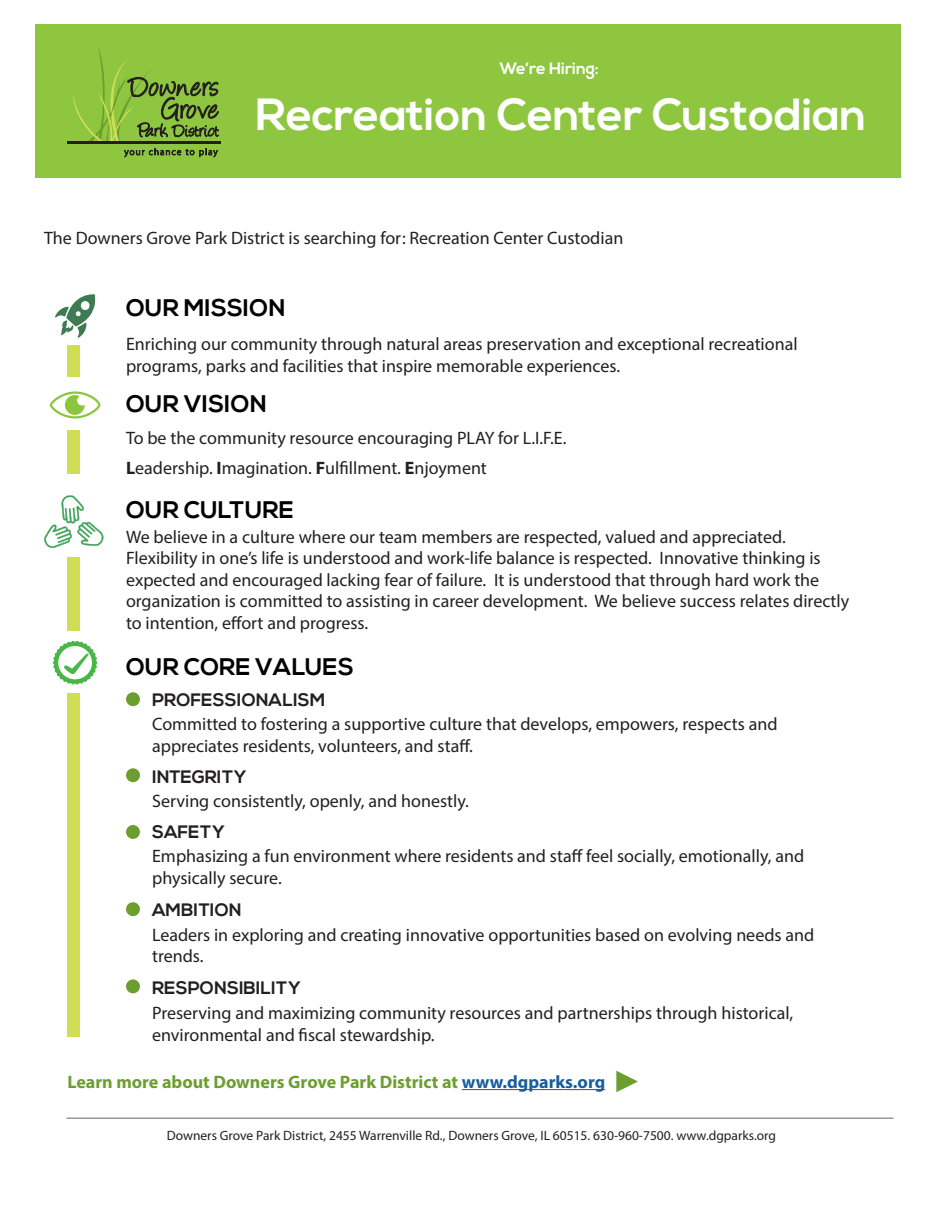
<style>
.page{position:relative;width:945px;height:1215px;background:#fff}
.page>*{position:absolute;margin:0;border:0;box-sizing:border-box;transform-origin:0 0}
.t1{font:700 45px "Nexa";color:#fff}
.t2{font:700 24px "Nexa";color:#000}
.t3{font:18px/21.6px "Myriad Pro";color:#231f20}
.t4{font:700 18px "Myriad Pro";color:#6c9e2f}
.t5{font:700 18px "Nexa";color:#231f20}
.t6{font:700 16.5px "Nexa";color:#fff}
.t7{font:13.5px "Myriad Pro";color:#231f20}
.s1{font-weight:700}
.s2{color:#175d9e}
</style>
<div class="page">
<div style="left:35px;top:24px;width:866px;height:154px;background:#8ec640"></div>
<hr style="left:68px;top:142px;width:153px;height:2px;background:#231f20">
<svg style="left:73px;top:47px;width:146px;height:110px"></svg>
<svg style="left:55px;top:294px;width:40px;height:44px"></svg>
<div style="left:67px;top:346px;width:13px;height:31px;background:#cfde55"></div>
<div style="left:67px;top:430px;width:13px;height:44px;background:#cfde55"></div>
<div style="left:67px;top:693px;width:13px;height:343px;background:#cfde55"></div>
<div style="left:67px;top:557px;width:13px;height:74px;background:#cfde55"></div>
<svg style="left:50px;top:391px;width:50px;height:28px"></svg>
<svg style="left:44px;top:495px;width:60px;height:53px"></svg>
<hr style="left:66px;top:1117px;width:828px;height:2px;background:#97999c">
<hr style="left:462px;top:1089px;width:143px;height:1px;background:#175d9e">
<svg style="left:616px;top:1071px;width:22px;height:21px"></svg>
<div style="left:126px;top:692px;width:14px;height:14px;background:#6c9e2f;border-radius:50%"></div>
<div style="left:126px;top:768px;width:14px;height:14px;background:#6c9e2f;border-radius:50%"></div>
<div style="left:126px;top:825px;width:14px;height:14px;background:#6c9e2f;border-radius:50%"></div>
<div style="left:126px;top:902px;width:14px;height:14px;background:#6c9e2f;border-radius:50%"></div>
<div style="left:126px;top:979px;width:14px;height:14px;background:#6c9e2f;border-radius:50%"></div>
<svg style="left:53px;top:641px;width:45px;height:44px"></svg>
<p class="t6" style="left:500px;top:59px;width:101px">We’re Hiring:</p>
<h1 class="t1" style="left:256px;top:89px;width:612px">Recreation Center Custodian</h1>
<p class="t3" style="left:44px;top:227px;width:581px">The Downers Grove Park District is searching for: Recreation Center Custodian</p>
<h2 class="t2" style="left:126px;top:294px;width:161px">OUR MISSION</h2>
<p class="t3" style="left:126px;top:333px;width:673px">Enriching our community through natural areas preservation and exceptional recreational programs, parks and facilities that inspire memorable experiences.</p>
<h2 class="t2" style="left:126px;top:390px;width:142px">OUR VISION</h2>
<p class="t3" style="left:126px;top:422px;width:442px;line-height:30.6px">To be the community resource encouraging PLAY for L.I.F.E.<br><span class="s1">L</span>eadership. <span class="s1">I</span>magination. <span class="s1">F</span>ulfillment. <span class="s1">E</span>njoyment</p>
<h2 class="t2" style="left:126px;top:496px;width:169px">OUR CULTURE</h2>
<p class="t3" style="left:126px;top:526px;width:725px">We believe in a culture where our team members are respected, valued and appreciated.<br>Flexibility in one’s life is understood and work-life balance is respected. Innovative thinking is expected and encouraged lacking fear of failure. It is understood that through hard work the organization is committed to assisting in career development. We believe success relates directly to intention, effort and progress.</p>
<h2 class="t2" style="left:126px;top:653px;width:229px">OUR CORE VALUES</h2>
<p class="t5" style="left:152px;top:689px;width:175px">PROFESSIONALISM</p>
<p class="t3" style="left:152px;top:713px;width:627px">Committed to fostering a supportive culture that develops, empowers, respects and appreciates residents, volunteers, and staff.</p>
<p class="t5" style="left:152px;top:766px;width:96px">INTEGRITY</p>
<p class="t3" style="left:152px;top:790px;width:318px">Serving consistently, openly, and honestly.</p>
<p class="t5" style="left:152px;top:821px;width:74px">SAFETY</p>
<p class="t3" style="left:152px;top:845px;width:654px">Emphasizing a fun environment where residents and staff feel socially, emotionally, and physically secure.</p>
<p class="t5" style="left:152px;top:899px;width:91px">AMBITION</p>
<p class="t3" style="left:152px;top:924px;width:664px">Leaders in exploring and creating innovative opportunities based on evolving needs and trends.</p>
<p class="t5" style="left:152px;top:978px;width:150px">RESPONSIBILITY</p>
<p class="t3" style="left:152px;top:1002px;width:643px">Preserving and maximizing community resources and partnerships through historical, environmental and fiscal stewardship.</p>
<p class="t4" style="left:67px;top:1070px;width:539px">Learn more about Downers Grove Park District at <span class="s2">www.dgparks.org</span></p>
<p class="t7" style="left:167px;top:1127px;width:611px">Downers Grove Park District, 2455 Warrenville Rd., Downers Grove, IL 60515. 630-960-7500. www.dgparks.org</p>
</div>
